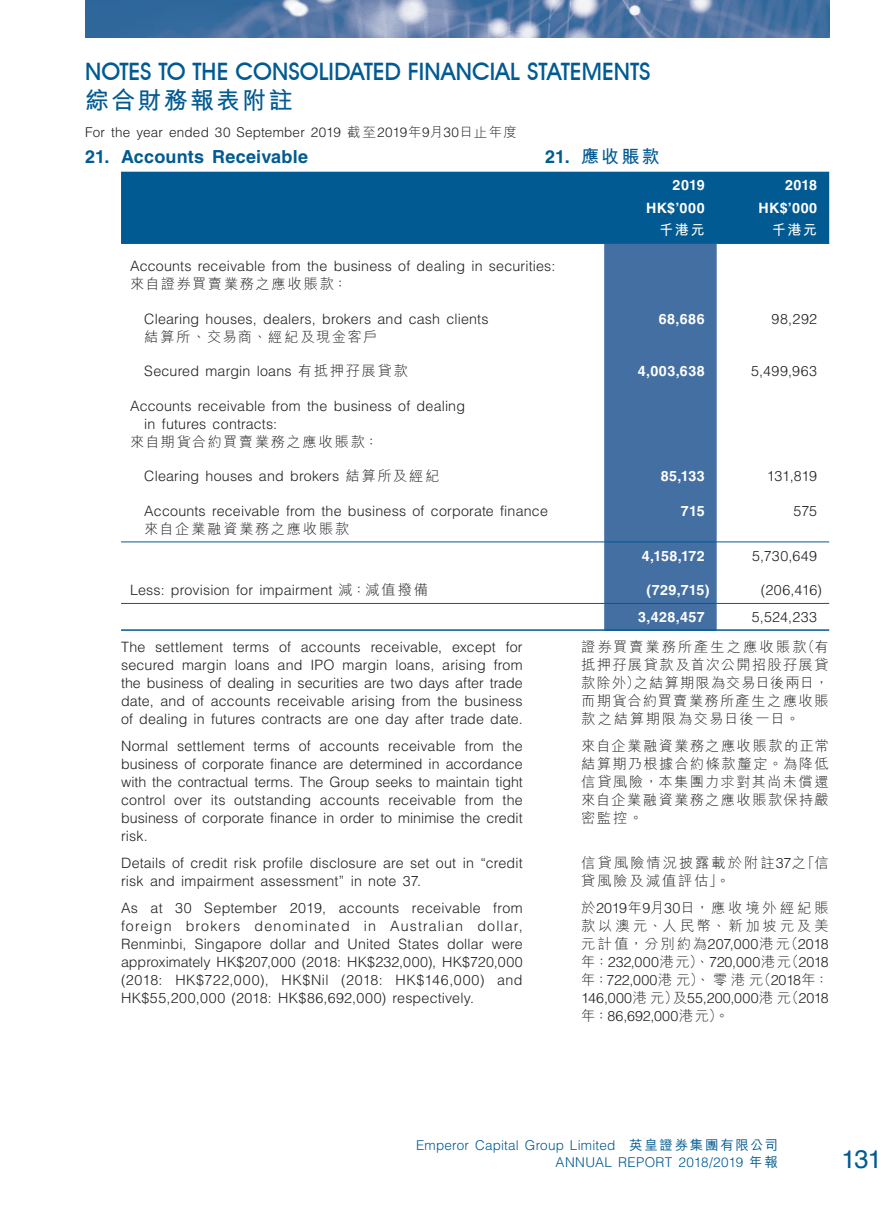
<style>
.page{position:relative;width:893px;height:1212px;background:#fff}
.page>*{position:absolute;margin:0;border:0;box-sizing:border-box;transform-origin:0 0}
.t1{font:25.5px "Helvetica";color:#015a92}
.t2{font:500 24px "Avant Garde IT Cby BT";letter-spacing:-.005em;color:#015a92}
.t3{font:700 24px "M Hei HK";letter-spacing:.095em;color:#015a92}
._03_H1{font:700 18px "Helvetica LT Std";letter-spacing:.01em;color:#015a92}
._03_H1-2{font:700 18px "M Hei HK";color:#015a92}
._12___P2{font:300 14.25px/18px "Helvetica LT Std";letter-spacing:.01em;color:#231f20;text-align:justify}
._15_Table_Stub{font:300 14.25px/18px "Helvetica LT Std";letter-spacing:.01em;color:#231f20}
._12___P2-2{font:300 14.25px/18px "M Hei HK";letter-spacing:.1em;color:#231f20;text-align:justify}
._12___P2-3{font:700 14.25px "Helvetica LT Std";letter-spacing:.03em;color:#fff}
._15_Table_Stub-2{font:300 14.25px "M Hei HK";letter-spacing:.115em;color:#231f20}
._12___P2-4{font:300 14.25px/18px "M Hei HK";letter-spacing:.14em;color:#231f20}
._12___P2-5{font:700 14.25px "M Hei HK";letter-spacing:.095em;color:#fff}
.t4{font:300 13.5px/16.5px "Helvetica LT Std";letter-spacing:.015em;color:#015a92;text-align:right}
.t5{font:300 13.5px "Helvetica LT Std";letter-spacing:.015em;color:#231f20}
.s1{font-family:"M Hei HK"}
.s2{font-family:"Helvetica LT Std"}
.s3{font-family:"M Hei HK";font-weight:500}
</style>
<div class="page">
<img style="left:85px;top:0;width:744px;height:38px">
<div style="left:121px;top:172px;width:708px;height:71px;background:#015a92"></div>
<div style="left:604px;top:244px;width:113px;height:385px;background:#446fa2"></div>
<hr style="left:121px;top:243px;width:483px;height:1px;background:#015a92">
<hr style="left:604px;top:243px;width:113px;height:1px;background:#015a92">
<hr style="left:717px;top:243px;width:112px;height:1px;background:#015a92">
<hr style="left:121px;top:541px;width:483px;height:1px;background:#015a92">
<hr style="left:604px;top:541px;width:113px;height:1px;background:#015a92">
<hr style="left:717px;top:541px;width:112px;height:1px;background:#015a92">
<hr style="left:121px;top:603px;width:483px;height:1px;background:#015a92">
<hr style="left:604px;top:603px;width:113px;height:1px;background:#015a92">
<hr style="left:717px;top:603px;width:112px;height:1px;background:#015a92">
<hr style="left:121px;top:629px;width:483px;height:2px;background:#015a92">
<hr style="left:604px;top:629px;width:113px;height:2px;background:#015a92">
<hr style="left:717px;top:629px;width:112px;height:2px;background:#015a92">
<h2 class="t2" style="left:85px;top:57px;width:567px">NOTES TO THE CONSOLIDATED FINANCIAL STATEMENTS</h2>
<h2 class="t3" style="left:85px;top:83px;width:209px">綜合財務報表附註</h2>
<p class="t5" style="left:85px;top:123px;width:433px">For the year ended 30 September 2019 <span class="s1">截至</span>2019<span class="s1">年</span>9<span class="s1">月</span>30<span class="s1">日止年度</span></p>
<p class="_03_H1" style="left:85px;top:145px;width:224px">21. Accounts Receivable</p>
<p class="_03_H1-2" style="left:545px;top:143px;width:116px"><span class="s2">21.</span> 應收賬款</p>
<p class="_12___P2-3" style="left:673px;top:176px;width:34px">2019</p>
<p class="_12___P2-3" style="left:785px;top:176px;width:34px">2018</p>
<p class="_12___P2-3" style="left:646px;top:199px;width:60px">HK$’000</p>
<p class="_12___P2-3" style="left:759px;top:199px;width:60px">HK$’000</p>
<p class="_12___P2-5" style="left:659px;top:220px;width:47px">千港元</p>
<p class="_12___P2-5" style="left:772px;top:220px;width:47px">千港元</p>
<p class="_15_Table_Stub" style="left:130px;top:257px;width:427px">Accounts receivable from the business of dealing in securities:</p>
<p class="_15_Table_Stub-2" style="left:130px;top:277px;width:219px">來自證券買賣業務之應收賬款：</p>
<p class="_15_Table_Stub" style="left:144px;top:309px;width:346px">Clearing houses, dealers, brokers and cash clients</p>
<p class="_12___P2-3" style="left:659px;top:310px;width:47px">68,686</p>
<p class="_12___P2" style="left:772px;top:309px;width:47px">98,292</p>
<p class="_15_Table_Stub-2" style="left:144px;top:329px;width:235px">結算所、交易商、經紀及現金客戶</p>
<p class="_15_Table_Stub" style="left:144px;top:362px;width:265px">Secured margin loans <span class="s1">有抵押孖展貸款</span></p>
<p class="_12___P2-3" style="left:638px;top:362px;width:68px">4,003,638</p>
<p class="_12___P2" style="left:751px;top:362px;width:68px">5,499,963</p>
<p class="_15_Table_Stub" style="left:144px;top:396px;width:322px;text-indent:-14px">Accounts receivable from the business of dealing in futures contracts:</p>
<p class="_15_Table_Stub-2" style="left:130px;top:434px;width:250px">來自期貨合約買賣業務之應收賬款：</p>
<p class="_15_Table_Stub" style="left:144px;top:467px;width:297px">Clearing houses and brokers <span class="s1">結算所及經紀</span></p>
<p class="_12___P2-3" style="left:661px;top:467px;width:45px">85,133</p>
<p class="_12___P2" style="left:767px;top:467px;width:52px">131,819</p>
<p class="_15_Table_Stub" style="left:144px;top:501px;width:405px">Accounts receivable from the business of corporate finance</p>
<p class="_12___P2-3" style="left:681px;top:502px;width:25px">715</p>
<p class="_12___P2" style="left:793px;top:501px;width:25px">575</p>
<p class="_15_Table_Stub-2" style="left:144px;top:521px;width:207px">來自企業融資業務之應收賬款</p>
<p class="_12___P2-3" style="left:642px;top:547px;width:64px">4,158,172</p>
<p class="_12___P2" style="left:752px;top:546px;width:67px">5,730,649</p>
<p class="_15_Table_Stub" style="left:130px;top:581px;width:299px">Less: provision for impairment <span class="s1">減：減值撥備</span></p>
<p class="_12___P2-3" style="left:647px;top:581px;width:64px">(729,715)</p>
<p class="_12___P2" style="left:761px;top:581px;width:63px">(206,416)</p>
<p class="_12___P2-3" style="left:638px;top:608px;width:68px">3,428,457</p>
<p class="_12___P2" style="left:752px;top:608px;width:67px">5,524,233</p>
<p class="_12___P2" style="left:121px;top:638px;width:403px">The settlement terms of accounts receivable, except for secured margin loans and IPO margin loans, arising from the business of dealing in securities are two days after trade date, and of accounts receivable arising from the business of dealing in futures contracts are one day after trade date.</p>
<p class="_12___P2" style="left:121px;top:737px;width:403px">Normal settlement terms of accounts receivable from the business of corporate finance are determined in accordance with the contractual terms. The Group seeks to maintain tight control over its outstanding accounts receivable from the business of corporate finance in order to minimise the credit risk.</p>
<p class="_12___P2" style="left:121px;top:854px;width:403px">Details of credit risk profile disclosure are set out in “credit risk and impairment assessment” in note 37.</p>
<p class="_12___P2" style="left:121px;top:899px;width:403px">As at 30 September 2019, accounts receivable from foreign brokers denominated in Australian dollar, Renminbi, Singapore dollar and United States dollar were approximately HK$207,000 (2018: HK$232,000), HK$720,000 (2018: HK$722,000), HK$Nil (2018: HK$146,000) and HK$55,200,000 (2018: HK$86,692,000) respectively.</p>
<p class="_12___P2-2" style="left:581px;top:637px;width:249px">證券買賣業務所產生之應收賬款（有抵押孖展貸款及首次公開招股孖展貸款除外）之結算期限為交易日後兩日，而期貨合約買賣業務所產生之應收賬款之結算期限為交易日後一日。</p>
<p class="_12___P2-2" style="left:581px;top:736px;width:249px">來自企業融資業務之應收賬款的正常結算期乃根據合約條款釐定。為降低信貸風險，本集團力求對其尚未償還來自企業融資業務之應收賬款保持嚴密監控。</p>
<p class="_12___P2-4" style="left:581px;top:853px;width:249px">信貸風險情況披露載於附註<span class="s2">37</span>之「信貸風險及減值評估」。</p>
<p class="_12___P2" style="left:581px;top:899px;width:249px"><span class="s1">於</span>2019<span class="s1">年</span>9<span class="s1">月</span>30<span class="s1">日，應收境外經紀賬款以澳元、人民幣、新加坡元及美元計值，分別約為</span>207,000<span class="s1">港元（</span>2018<span class="s1">年：</span>232,000<span class="s1">港元）、</span>720,000<span class="s1">港元（</span>2018<span class="s1">年：</span>722,000<span class="s1">港元）、零港元（</span>2018<span class="s1">年：</span>146,000<span class="s1">港元）及</span>55,200,000<span class="s1">港元（</span>2018<span class="s1">年：</span>86,692,000<span class="s1">港元）。</span></p>
<p class="t4" style="left:416px;top:1137px;width:363px">Emperor Capital Group Limited <span class="s3">英皇證券集團有限公司<br></span>ANNUAL REPORT 2018/2019 <span class="s3">年報</span></p>
<h1 class="t1" style="left:841px;top:1139px;width:42px">131</h1>
</div>
